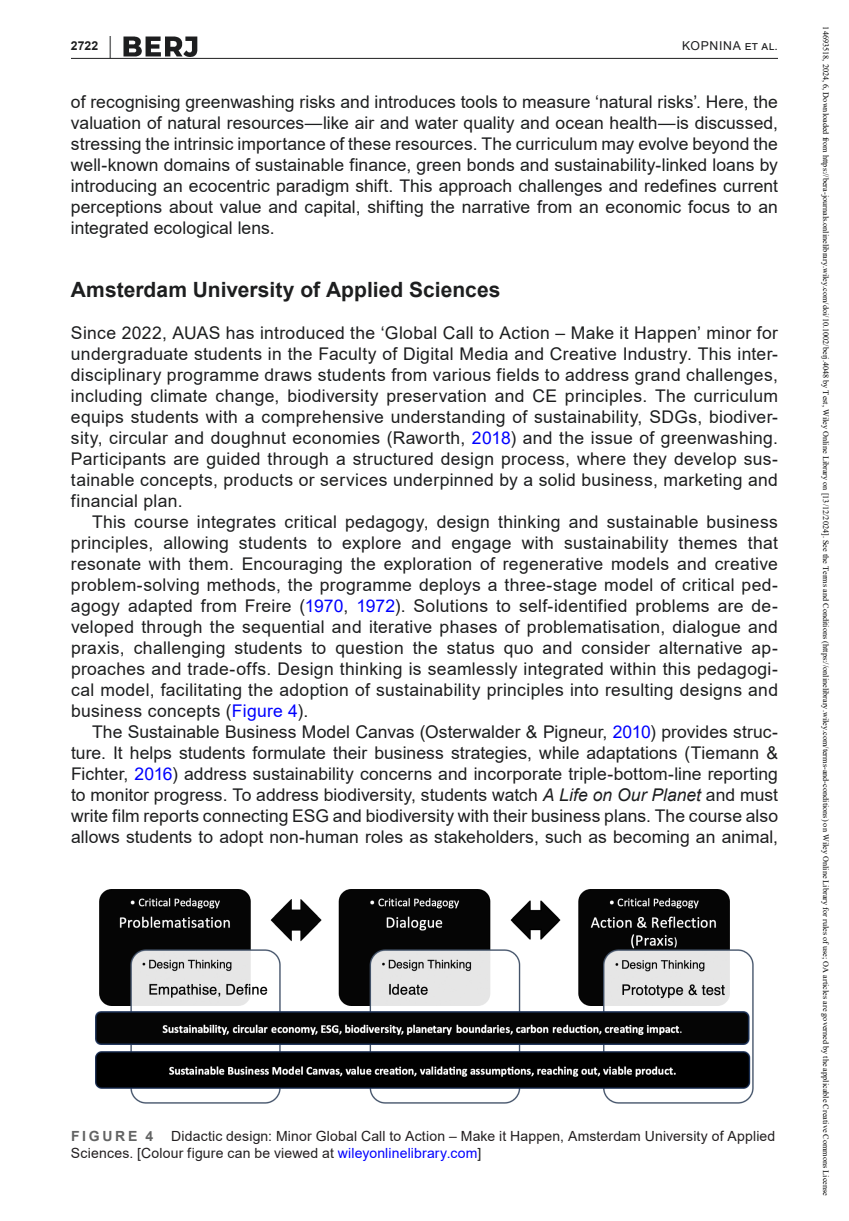
<style>
.page{position:relative;width:849px;height:1221px;background:#fff}
.page>*{position:absolute;margin:0;border:0;box-sizing:border-box;transform-origin:0 0}
.t1{font:700 21px "Arial";color:#1d1e1f}
.t2{font:17.5px/21px "Arial";letter-spacing:.01em;color:#1d1e1f;text-align:justify}
.t3{font:14px/17.5px "Arial";letter-spacing:.01em;color:#231f20}
.t4{font:700 14px "Arial";letter-spacing:.19em;color:#636464}
.t5{font:12.25px "Arial";letter-spacing:.055em;color:#1d1e1f}
.t6{font:700 12.25px "Arial";color:#1d1e1f}
.t7{font:8.22px "Times New Roman";color:#000}
.s1{font-size:23.62px}
.s2{font-family:"Arial MT2"}
.s3{color:#00f}
.s4{font-style:italic}
.s5{color:#1d1e1f}
</style>
<div class="page">
<hr style="left:71px;top:58px;width:706px;height:1px;background:#1d1e1f">
<img style="left:123px;top:37px;width:74px;height:20px">
<img style="left:95px;top:889px;width:659px;height:215px">
<p class="t6" style="left:71px;top:37px;width:42px">2722 <span class="s1">|</span></p>
<p class="t5" style="left:682px;top:37px;width:97px">KOPNINA <span class="s2">et al</span>.</p>
<p class="t2" style="left:71px;top:91px;width:708px">of recognising greenwashing risks and introduces tools to measure ‘natural risks’. Here, the valuation of natural resources—like air and water quality and ocean health—is discussed, stressing the intrinsic importance of these resources. The curriculum may evolve beyond the well-known domains of sustainable finance, green bonds and sustainability-linked loans by introducing an ecocentric paradigm shift. This approach challenges and redefines current perceptions about value and capital, shifting the narrative from an economic focus to an integrated ecological lens.</p>
<p class="t1" style="left:71px;top:275px;width:431px">Amsterdam University of Applied Sciences</p>
<p class="t2" style="left:71px;top:322px;width:708px">Since 2022, AUAS has introduced the ‘Global Call to Action – Make it Happen’ minor for undergraduate students in the Faculty of Digital Media and Creative Industry. This inter&shy;disciplinary programme draws students from various fields to address grand challenges, including climate change, biodiversity preservation and CE principles. The curriculum equips students with a comprehensive understanding of sustainability, SDGs, biodiver&shy;sity, circular and doughnut economies (Raworth, <span class="s3">2018</span>) and the issue of greenwashing.<br>Participants are guided through a structured design process, where they develop sus&shy;tainable concepts, products or services underpinned by a solid business, marketing and financial plan.</p>
<p class="t2" style="left:71px;top:511px;width:708px;text-indent:21px">This course integrates critical pedagogy, design thinking and sustainable business principles, allowing students to explore and engage with sustainability themes that resonate with them. Encouraging the exploration of regenerative models and creative problem-solving methods, the programme deploys a three-stage model of critical ped&shy;agogy adapted from Freire (<span class="s3">1970</span>, <span class="s3">1972</span>). Solutions to self-identified problems are de&shy;veloped through the sequential and iterative phases of problematisation, dialogue and praxis, challenging students to question the status quo and consider alternative ap&shy;proaches and trade-offs. Design thinking is seamlessly integrated within this pedagogi&shy;cal model, facilitating the adoption of sustainability principles into resulting designs and business concepts (<span class="s3">Figure 4</span>).</p>
<p class="t2" style="left:71px;top:721px;width:708px;text-indent:21px">The Sustainable Business Model Canvas (Osterwalder &amp; Pigneur, <span class="s3">2010</span>) provides struc&shy;ture. It helps students formulate their business strategies, while adaptations (Tiemann &amp; Fichter, <span class="s3">2016</span>) address sustainability concerns and incorporate triple-bottom-line reporting to monitor progress. To address biodiversity, students watch <span class="s4">A Life on Our Planet</span> and must write film reports connecting ESG and biodiversity with their business plans. The course also allows students to adopt non-human roles as stakeholders, such as becoming an animal,</p>
<p class="t3" style="left:71px;top:1127px;width:705px;text-indent:100px">Didactic design: Minor Global Call to Action – Make it Happen, Amsterdam University of Applied<br>Sciences. [Colour figure can be viewed at <span class="s3">wileyonlinelibrary.com</span><span class="s5">]</span></p>
<p class="t4" style="left:71px;top:1126px;width:83px">FIGURE 4</p>
<p class="t7" style="left:831px;top:26px;width:1170px;rotate:90deg">14693518, 2024, 6, Downloaded from https://bera-journals.onlinelibrary.wiley.com/doi/10.1002/berj.4048 by Test, Wiley Online Library on [13/12/2024]. See the Terms and Conditions (https://onlinelibrary.wiley.com/terms-and-conditions) on Wiley Online Library for rules of use; OA articles are governed by the applicable Creative Commons License</p>
</div>
